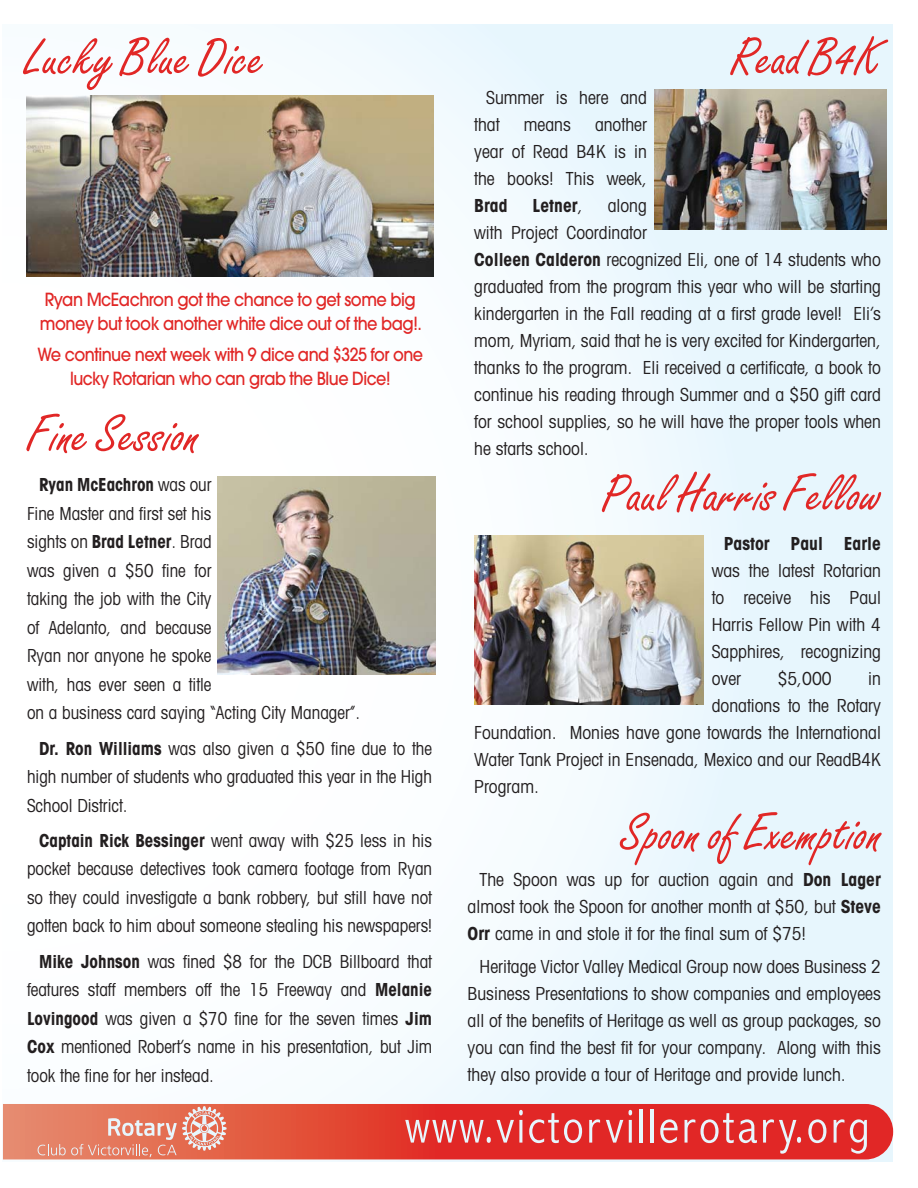
<style>
.page{position:relative;width:918px;height:1188px;background:#fff}
.page>*{position:absolute;margin:0;border:0;box-sizing:border-box;transform-origin:0 0}
.t1{font:54px "Freestyle Script";color:#e12726}
.t2{font:300 condensed 48.75px "Abadi";letter-spacing:.05em;color:#e7f6fd}
.t3{font:condensed 18px/27px "Avant Garde";color:#231f20;text-align:justify}
.t4{font:condensed 18px/28.5px "Avant Garde";color:#231f20;text-align:justify;scale:.95 1}
.t5{font:500 18px/24px "Avant Garde";letter-spacing:-.03em;color:#e12726;scale:.9 1}
.t6{font:700 condensed 18px "Avant Garde";color:#231f20}
.s1{font-weight:700}
.s2{font-weight:400}
</style>
<div class="page">
<div style="left:3px;top:25px;width:889px;height:1136px;background:linear-gradient(to right,#fff,#e5f5fc)"></div>
<svg style="left:3px;top:1104px;width:890px;height:55px;background:#e13830"></svg>
<svg style="left:38px;top:1106px;width:189px;height:51px;background:#e48a74"></svg>
<img style="left:27px;top:95px;width:407px;height:181px">
<img style="left:217px;top:477px;width:219px;height:198px">
<img style="left:655px;top:90px;width:232px;height:140px">
<img style="left:474px;top:535px;width:229px;height:170px">
<h1 class="t1" style="left:25px;top:40px;width:240px">Lucky Blue Dice</h1>
<p class="t5" style="left:40px;top:289px;width:426px">Ryan McEachron got the chance to get some big money but took another white dice out of the bag!.</p>
<p class="t5" style="left:37px;top:344px;width:430px;text-align:center">We continue next week with 9 dice and $325 for one lucky Rotarian who can grab the Blue Dice!</p>
<h1 class="t1" style="left:27px;top:417px;width:173px">Fine Session</h1>
<p class="t4" style="left:27px;top:472px;width:352px;text-align:left;text-indent:12px"><span class="s1">Ryan McEachron</span> was our<br>Fine Master and first set his<br>sights on <span class="s1">Brad Letner</span>. Brad<br>was given a $50 fine for<br>taking the job with the City<br>of Adelanto, and because<br>Ryan nor anyone he spoke<br>with, has ever seen a title<br>on a business card saying “Acting City Manager”.</p>
<p class="t4" style="left:27px;top:736px;width:428px;text-indent:12px"><span class="s1">Dr. Ron Williams</span> was also given a $50 fine due to the high number of students who graduated this year in the High School District.</p>
<p class="t4" style="left:27px;top:828px;width:428px;text-indent:12px"><span class="s1">Captain Rick Bessinger</span> went away with $25 less in his pocket because detectives took camera footage from Ryan so they could investigate a bank robbery, but still have not gotten back to him about someone stealing his newspapers!</p>
<p class="t4" style="left:27px;top:949px;width:428px;text-indent:12px"><span class="s1">Mike Johnson</span> was fined $8 for the DCB Billboard that features staff members off the 15 Freeway and <span class="s1">Melanie Lovingood</span> was given a $70 fine for the seven times <span class="s1">Jim Cox</span> mentioned Robert’s name in his presentation, but Jim took the fine for her instead.</p>
<h1 class="t1" style="left:730px;top:40px;width:152px">Read B4K</h1>
<p class="t3" style="left:474px;top:86px;width:174px;text-indent:12px">Summer is here and that</p>
<p class="t3" style="left:474px;top:113px;width:174px;text-indent:121px">another year of Read B4K is in the books! This week,</p>
<p class="t6" style="left:474px;top:199px;width:35px">Brad</p>
<p class="t6" style="left:533px;top:199px;width:51px">Letner<span class="s2">,</span></p>
<p class="t3" style="left:524px;top:113px;width:49px">means</p>
<p class="t3" style="left:474px;top:194px;width:408px;text-align:left;text-indent:134px">along<br>with Project Coordinator<br><span class="s1">Colleen Calderon</span> recognized Eli, one of 14 students who graduated from the program this year who will be starting kindergarten in the Fall reading at a first grade level! Eli’s mom, Myriam, said that he is very excited for Kindergarten, thanks to the program. Eli received a certificate, a book to continue his reading through Summer and a $50 gift card for school supplies, so he will have the proper tools when he starts school.</p>
<h1 class="t1" style="left:602px;top:476px;width:281px">Paul Harris Fellow</h1>
<p class="t6" style="left:724px;top:537px;width:159px">Pastor Paul Earle</p>
<p class="t3" style="left:712px;top:559px;width:171px">was the latest Rotarian to receive his Paul Harris Fellow Pin with 4<br>Sapphires, recognizing over</p>
<p class="t3" style="left:778px;top:667px;width:55px">$5,000</p>
<p class="t3" style="left:868px;top:667px;width:14px">in</p>
<p class="t3" style="left:712px;top:694px;width:171px">donations to the Rotary</p>
<p class="t3" style="left:474px;top:721px;width:408px">Foundation. Monies have gone towards the International</p>
<p class="t3" style="left:474px;top:748px;width:408px">Water Tank Project in Ensenada, Mexico and our ReadB4K</p>
<p class="t3" style="left:474px;top:775px;width:66px">Program.</p>
<h1 class="t1" style="left:620px;top:815px;width:262px">Spoon of Exemption</h1>
<p class="t3" style="left:468px;top:867px;width:415px;text-indent:12px">The Spoon was up for auction again and <span class="s1">Don Lager </span>almost took the Spoon for another month at $50, but <span class="s1">Steve Orr</span> came in and stole it for the final sum of $75!</p>
<p class="t3" style="left:468px;top:955px;width:415px;text-indent:12px">Heritage Victor Valley Medical Group now does Business 2<br>Business Presentations to show companies and employees all of the benefits of Heritage as well as group packages, so you can find the best fit for your company. Along with this they also provide a tour of Heritage and provide lunch.</p>
<h2 class="t2" style="left:405px;top:1100px;width:466px">www.victorvillerotary.org</h2>
</div>
